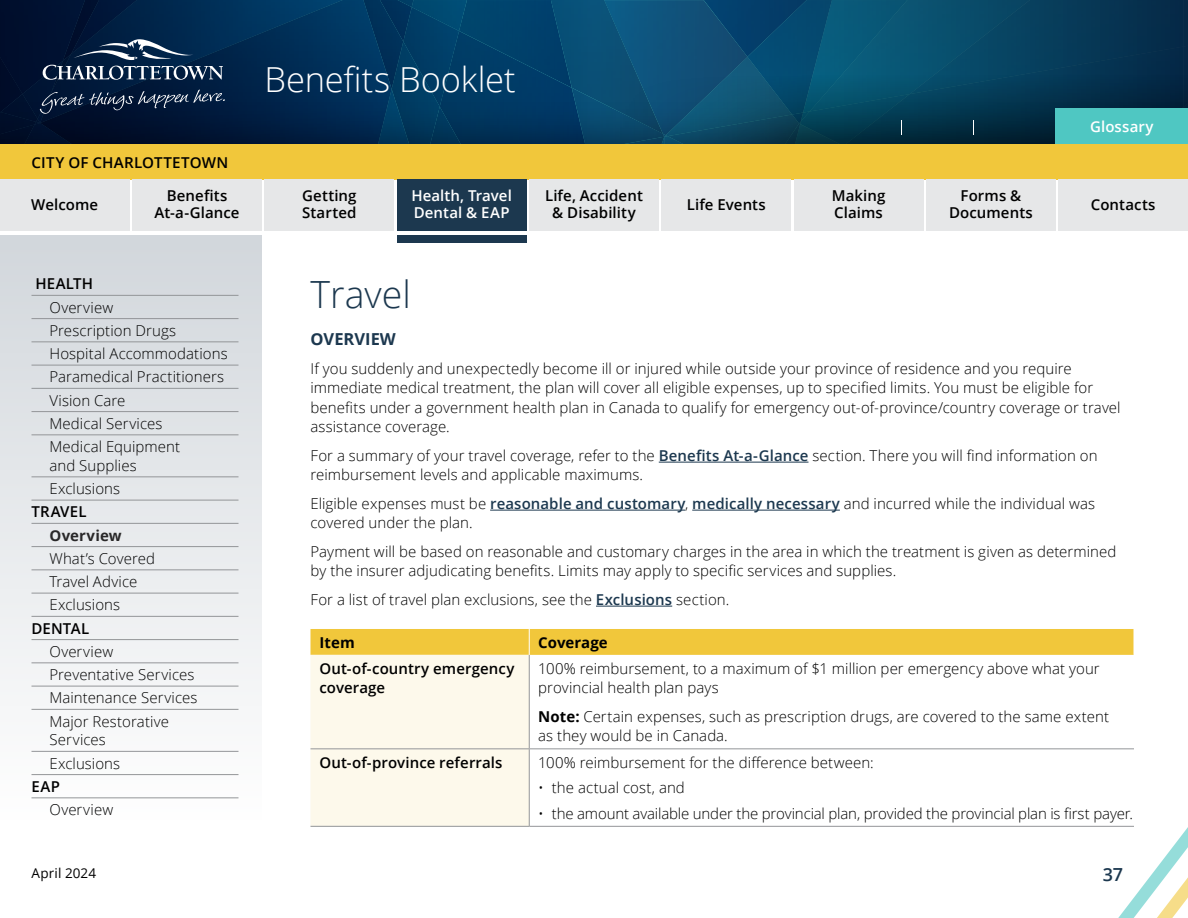
<style>
.page{position:relative;width:1188px;height:918px;background:#fff}
.page>*{position:absolute;margin:0;border:0;box-sizing:border-box;transform-origin:0 0}
.t1{font:300 37.5px "Open Sans";color:#1c384f}
.t2{font:300 34.5px "Open Sans";letter-spacing:-.005em;color:#fff}
.t3{font:600 18px "Open Sans";color:#1c384f}
.t4{font:700 16.5px "Open Sans";color:#1c384f}
.t5{font:300 15px/23.2px "Open Sans";letter-spacing:.005em;color:#000}
.t6{font:600 15px/17.2px "Open Sans";letter-spacing:.005em;color:#000}
.t7{font:600 15px/17.2px "Open Sans";letter-spacing:.005em;color:#fff}
.t8{font:700 15px "Open Sans";letter-spacing:.005em;color:#000}
.t9{font:700 15px "Open Sans";letter-spacing:.01em;color:#292829}
.t10{font:13.5px "Open Sans";letter-spacing:.005em;color:#000}
.s1{font-weight:600;color:#1c384f}
.s2{font-weight:700}
</style>
<div class="page">
<svg style="left:129px;top:179px;width:930px;height:52px"></svg>
<svg style="left:0;top:0;width:1188px;height:97px;background:#043b60"></svg>
<svg style="left:594px;top:74px;width:594px;height:23px;background:#084665"></svg>
<div style="left:0;top:235px;width:262px;height:585px;background:linear-gradient(to bottom,#d1d6db,#fdfdfd)"></div>
<svg style="left:0;top:97px;width:1188px;height:47px;background:#033150"></svg>
<svg style="left:35px;top:90px;width:190px;height:35px;background:#122542"></svg>
<svg style="left:43px;top:39px;width:180px;height:41px;background:#2c4461"></svg>
<div style="left:0;top:144px;width:1188px;height:35px;background:#f1c73b"></div>
<hr style="left:32px;top:295px;width:206px;height:1px;background:#939598">
<hr style="left:32px;top:318px;width:206px;height:1px;background:#939598">
<hr style="left:32px;top:341px;width:206px;height:1px;background:#939598">
<hr style="left:32px;top:365px;width:206px;height:1px;background:#939598">
<hr style="left:32px;top:388px;width:206px;height:1px;background:#939598">
<hr style="left:32px;top:411px;width:206px;height:1px;background:#939598">
<hr style="left:32px;top:434px;width:206px;height:1px;background:#939598">
<hr style="left:32px;top:476px;width:206px;height:1px;background:#939598">
<hr style="left:32px;top:500px;width:206px;height:1px;background:#939598">
<hr style="left:32px;top:523px;width:206px;height:1px;background:#939598">
<hr style="left:32px;top:546px;width:206px;height:1px;background:#939598">
<hr style="left:32px;top:569px;width:206px;height:1px;background:#939598">
<hr style="left:32px;top:593px;width:206px;height:1px;background:#939598">
<hr style="left:32px;top:616px;width:206px;height:1px;background:#939598">
<hr style="left:32px;top:639px;width:206px;height:1px;background:#939598">
<hr style="left:32px;top:662px;width:206px;height:1px;background:#939598">
<hr style="left:32px;top:686px;width:206px;height:1px;background:#939598">
<hr style="left:32px;top:709px;width:206px;height:1px;background:#939598">
<hr style="left:32px;top:751px;width:206px;height:1px;background:#939598">
<hr style="left:32px;top:774px;width:206px;height:1px;background:#939598">
<hr style="left:32px;top:797px;width:206px;height:1px;background:#939598">
<hr style="left:659px;top:462px;width:149px;height:1px;background:#1c384f">
<hr style="left:490px;top:510px;width:195px;height:1px;background:#1c384f">
<hr style="left:692px;top:510px;width:148px;height:1px;background:#1c384f">
<hr style="left:596px;top:606px;width:76px;height:1px;background:#1c384f">
<svg style="left:310px;top:629px;width:878px;height:289px"></svg>
<div style="left:529px;top:179px;width:130px;height:52px;background:#e6e7e8"></div>
<div style="left:662px;top:179px;width:129px;height:52px;background:#e6e7e8"></div>
<div style="left:794px;top:179px;width:129px;height:52px;background:#e6e7e8"></div>
<div style="left:926px;top:179px;width:130px;height:52px;background:#e6e7e8"></div>
<div style="left:1059px;top:179px;width:129px;height:52px;background:#e6e7e8"></div>
<div style="left:0;top:179px;width:129px;height:52px;background:#e6e7e8"></div>
<div style="left:265px;top:179px;width:129px;height:52px;background:#e6e7e8"></div>
<div style="left:132px;top:179px;width:130px;height:52px;background:#e6e7e8"></div>
<svg style="left:901px;top:120px;width:1px;height:14px"></svg>
<svg style="left:973px;top:120px;width:1px;height:14px"></svg>
<div style="left:1056px;top:109px;width:132px;height:35px;background:#4fc7c2"></div>
<div style="left:397px;top:179px;width:129px;height:52px;background:#1c384f"></div>
<div style="left:397px;top:235px;width:129px;height:8px;background:#1c384f"></div>
<p class="t6" style="left:32px;top:153px;width:198px">CITY OF CHARLOTTETOWN</p>
<h2 class="t2" style="left:265px;top:56px;width:252px">Benefits Booklet</h2>
<p class="t7" style="left:1090px;top:118px;width:65px">Glossary</p>
<p class="t6" style="left:154px;top:187px;width:87px;text-align:center">Benefits<br>At-a-Glance</p>
<p class="t6" style="left:545px;top:187px;width:99px;text-align:center">Life, Accident &amp; Disability</p>
<p class="t6" style="left:687px;top:195px;width:81px">Life Events</p>
<p class="t6" style="left:832px;top:187px;width:55px">Making<br>Claims</p>
<p class="t6" style="left:949px;top:187px;width:85px;text-align:center">Forms &amp;<br>Documents</p>
<p class="t7" style="left:411px;top:187px;width:102px">Health, Travel<br>Dental &amp; EAP</p>
<p class="t6" style="left:302px;top:187px;width:56px">Getting<br>Started</p>
<p class="t6" style="left:31px;top:195px;width:68px">Welcome</p>
<p class="t6" style="left:1091px;top:195px;width:66px">Contacts</p>
<p class="t6" style="left:35px;top:275px;width:59px">HEALTH</p>
<p class="t5" style="left:50px;top:295px;width:180px">Overview<br>Prescription Drugs<br>Hospital Accommodations<br>Paramedical Practitioners<br>Vision Care<br>Medical Services<br>Medical Equipment</p>
<p class="t5" style="left:50px;top:453px;width:89px">and Supplies<br>Exclusions</p>
<p class="t6" style="left:32px;top:503px;width:56px">TRAVEL</p>
<p class="t9" style="left:50px;top:525px;width:74px">Overview</p>
<p class="t5" style="left:50px;top:546px;width:107px">What’s Covered<br>Travel Advice<br>Exclusions</p>
<p class="t6" style="left:32px;top:619px;width:59px">DENTAL</p>
<p class="t5" style="left:50px;top:639px;width:149px">Overview<br>Preventative Services<br>Maintenance Services<br>Major Restorative</p>
<p class="t5" style="left:50px;top:728px;width:72px">Services<br>Exclusions</p>
<p class="t6" style="left:32px;top:777px;width:30px">EAP</p>
<p class="t5" style="left:50px;top:798px;width:65px">Overview</p>
<h1 class="t1" style="left:310px;top:268px;width:102px">Travel</h1>
<p class="t4" style="left:310px;top:328px;width:87px">OVERVIEW</p>
<p class="t5" style="left:310px;top:358px;width:812px;line-height:19.5px">If you suddenly and unexpectedly become ill or injured while outside your province of residence and you require immediate medical treatment, the plan will cover all eligible expenses, up to specified limits. You must be eligible for benefits under a government health plan in Canada to qualify for emergency out-of-province/country coverage or travel assistance coverage.</p>
<p class="t5" style="left:310px;top:445px;width:789px;line-height:19.5px">For a summary of your travel coverage, refer to the <span class="s1">Benefits At-a-Glance</span> section. There you will find information on reimbursement levels and applicable maximums.</p>
<p class="t5" style="left:310px;top:493px;width:786px;line-height:19.5px">Eligible expenses must be <span class="s1">reasonable and customary</span>, <span class="s1">medically necessary</span> and incurred while the individual was covered under the plan.</p>
<p class="t5" style="left:310px;top:541px;width:808px;line-height:19.5px">Payment will be based on reasonable and customary charges in the area in which the treatment is given as determined by the insurer adjudicating benefits. Limits may apply to specific services and supplies.</p>
<p class="t5" style="left:310px;top:588px;width:420px">For a list of travel plan exclusions, see the <span class="s1">Exclusions</span> section.</p>
<p class="t8" style="left:320px;top:632px;width:37px">Item</p>
<p class="t8" style="left:538px;top:632px;width:71px">Coverage</p>
<p class="t6" style="left:320px;top:658px;width:197px;line-height:19.5px">Out-of-country emergency coverage</p>
<p class="t5" style="left:538px;top:658px;width:563px;line-height:19.5px">100% reimbursement, to a maximum of $1 million per emergency above what your provincial health plan pays</p>
<p class="t5" style="left:538px;top:706px;width:572px;line-height:19.5px"><span class="s2">Note:</span> Certain expenses, such as prescription drugs, are covered to the same extent as they would be in Canada.</p>
<p class="t6" style="left:320px;top:753px;width:184px">Out-of-province referrals</p>
<p class="t5" style="left:538px;top:750px;width:337px">100% reimbursement for the difference between:</p>
<p class="t5" style="left:538px;top:776px;width:148px">• the actual cost, and</p>
<p class="t5" style="left:538px;top:801px;width:596px">• the amount available under the provincial plan, provided the provincial plan is first payer.</p>
<p class="t10" style="left:32px;top:864px;width:66px">April 2024</p>
<p class="t3" style="left:1103px;top:862px;width:22px">37</p>
</div>
